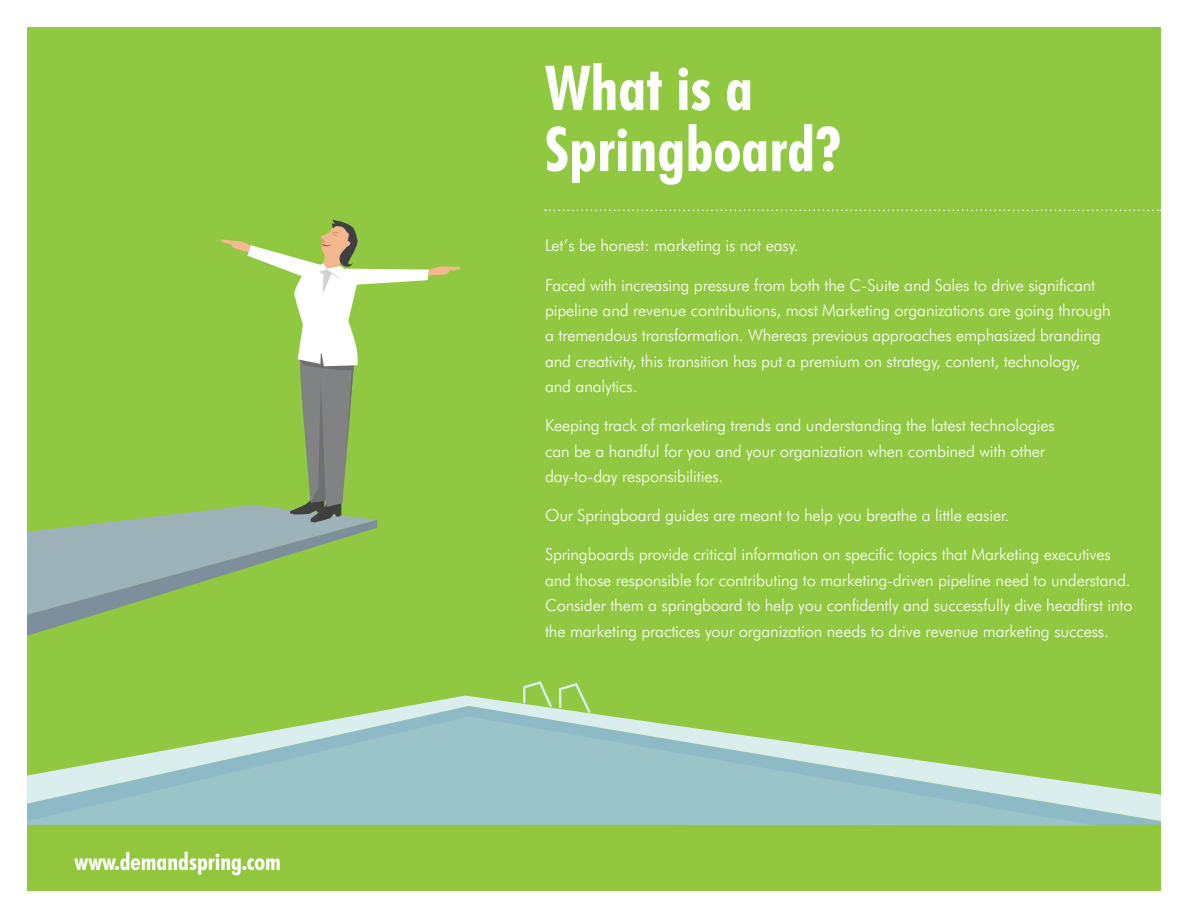
<style>
.page{position:relative;width:1188px;height:918px;background:#fff}
.page>*{position:absolute;margin:0;border:0;box-sizing:border-box;transform-origin:0 0}
.t1{font:700 condensed 62.1px/61.1px "Futura BT";color:#fff}
.t2{font:700 condensed 24px "Futura BT";color:#fff}
.t3{font:300 16.5px/25.5px "Futura BT";letter-spacing:-.01em;color:#fff}
</style>
<div class="page">
<div style="left:27px;top:27px;width:1134px;height:798px;background:#91c841"></div>
<svg style="left:27px;top:821px;width:1069px;height:5px;background:#98c4af"></svg>
<svg style="left:27px;top:696px;width:1134px;height:125px"></svg>
<svg style="left:559px;top:683px;width:32px;height:30px"></svg>
<svg style="left:523px;top:681px;width:29px;height:26px"></svg>
<svg style="left:27px;top:220px;width:434px;height:416px"></svg>
<div style="left:27px;top:831px;width:1134px;height:60px;background:#92c73d"></div>
<svg style="left:545px;top:210px;width:616px;height:1px"></svg>
<h2 class="t2" style="left:75px;top:847px;width:208px">www.demandspring.com</h2>
<h1 class="t1" style="left:545px;top:57px;width:298px">What is a<br>Springboard?</h1>
<p class="t3" style="left:545px;top:233px;width:255px">Let’s be honest: marketing is not easy.</p>
<p class="t3" style="left:545px;top:272px;width:567px">Faced with increasing pressure from both the C-Suite and Sales to drive significant pipeline and revenue contributions, most Marketing organizations are going through a tremendous transformation. Whereas previous approaches emphasized branding and creativity, this transition has put a premium on strategy, content, technology,<br>and analytics.</p>
<p class="t3" style="left:545px;top:413px;width:511px">Keeping track of marketing trends and understanding the latest technologies can be a handful for you and your organization when combined with other day-to-day responsibilities.</p>
<p class="t3" style="left:545px;top:503px;width:466px">Our Springboard guides are meant to help you breathe a little easier.</p>
<p class="t3" style="left:545px;top:542px;width:589px">Springboards provide critical information on specific topics that Marketing executives and those responsible for contributing to marketing-driven pipeline need to understand.<br>Consider them a springboard to help you confidently and successfully dive headfirst into the marketing practices your organization needs to drive revenue marketing success.</p>
</div>
